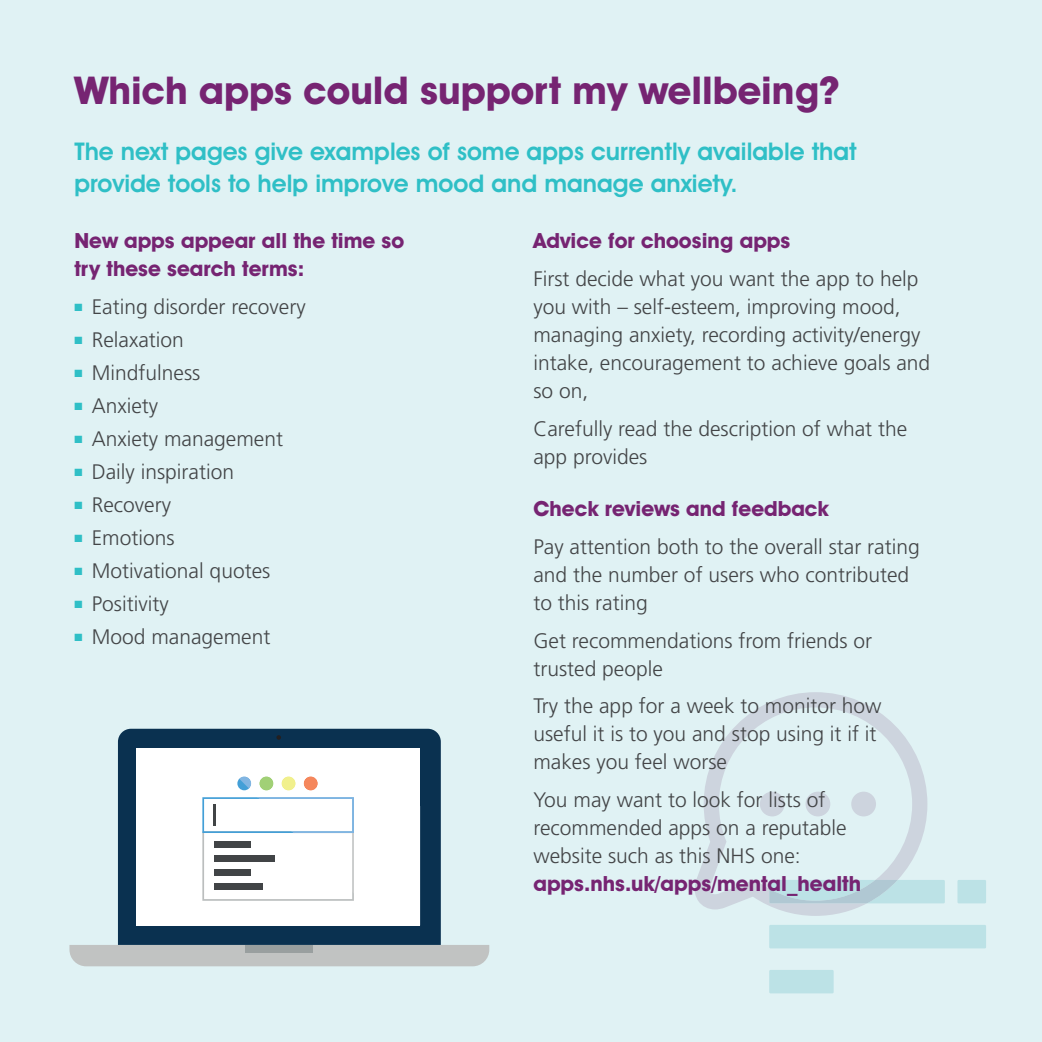
<style>
.page{position:relative;width:1042px;height:1042px;background:#e0f2f4}
.page>*{position:absolute;margin:0;border:0;box-sizing:border-box;transform-origin:0 0}
.t1{font:700 38.5px "Avant Garde IT Cby BT";color:#762472}
.t2{font:600 24.5px/31.5px "Avant Garde IT Cby BT";color:#2fbfc6}
.t3{font:300 21px/28px "Frutiger LT";color:#434547}
.t4{font:700 21px/28px "Avant Garde IT Cby BT";color:#762472}
</style>
<div class="page">
<div style="left:769px;top:970px;width:64px;height:23px;background:#bce2e6"></div>
<div style="left:769px;top:925px;width:217px;height:23px;background:#bce2e6"></div>
<div style="left:957px;top:880px;width:29px;height:23px;background:#bce2e6"></div>
<svg style="left:695px;top:692px;width:232px;height:224px"></svg>
<svg style="left:769px;top:880px;width:176px;height:23px;background:#b9dbe1"></svg>
<div style="left:760px;top:791px;width:24px;height:25px;background:#cdd4de;border-radius:50%"></div>
<div style="left:805px;top:791px;width:25px;height:25px;background:#cdd4de;border-radius:50%"></div>
<div style="left:851px;top:791px;width:25px;height:25px;background:#cdd4de;border-radius:50%"></div>
<div style="left:69px;top:945px;width:420px;height:21px;background:#c1c3c2"></div>
<div style="left:245px;top:945px;width:68px;height:7px;background:#999f9f"></div>
<div style="left:118px;top:729px;width:323px;height:216px;background:#0a3150"></div>
<svg style="left:276px;top:735px;width:5px;height:5px"></svg>
<div style="left:136px;top:748px;width:284px;height:177px;background:#fff"></div>
<svg style="left:202px;top:776px;width:152px;height:125px"></svg>
<h1 class="t1" style="left:74px;top:67px;width:767px">Which apps could support my wellbeing?</h1>
<p class="t2" style="left:74px;top:136px;width:784px">The next pages give examples of some apps currently available that provide tools to help improve mood and manage anxiety.</p>
<p class="t4" style="left:533px;top:227px;width:259px">Advice for choosing apps</p>
<p class="t3" style="left:533px;top:265px;width:398px">First decide what you want the app to help you with – self-esteem, improving mood, managing anxiety, recording activity/energy intake, encouragement to achieve goals and so on,</p>
<p class="t3" style="left:533px;top:415px;width:375px">Carefully read the description of what the app provides</p>
<p class="t4" style="left:533px;top:494px;width:297px">Check reviews and feedback</p>
<p class="t3" style="left:533px;top:532px;width:388px">Pay attention both to the overall star rating and the number of users who contributed to this rating</p>
<p class="t3" style="left:533px;top:626px;width:340px">Get recommendations from friends or trusted people</p>
<p class="t3" style="left:533px;top:692px;width:350px">Try the app for a week to monitor how useful it is to you and stop using it if it makes you feel worse</p>
<p class="t3" style="left:533px;top:786px;width:315px">You may want to look for lists of recommended apps on a reputable website such as this NHS one:</p>
<p class="t4" style="left:533px;top:870px;width:329px">apps.nhs.uk/apps/mental_health</p>
<p class="t4" style="left:74px;top:227px;width:331px">New apps appear all the time so try these search terms:</p>
<p class="t3" style="left:74px;top:293px;width:233px"><sup>■</sup> Eating disorder recovery</p>
<p class="t3" style="left:74px;top:326px;width:111px"><sup>■</sup> Relaxation</p>
<p class="t3" style="left:74px;top:359px;width:127px"><sup>■</sup> Mindfulness</p>
<p class="t3" style="left:74px;top:392px;width:85px"><sup>■</sup> Anxiety</p>
<p class="t3" style="left:74px;top:425px;width:210px"><sup>■</sup> Anxiety management</p>
<p class="t3" style="left:74px;top:458px;width:161px"><sup>■</sup> Daily inspiration</p>
<p class="t3" style="left:74px;top:491px;width:98px"><sup>■</sup> Recovery</p>
<p class="t3" style="left:74px;top:524px;width:102px"><sup>■</sup> Emotions</p>
<p class="t3" style="left:74px;top:557px;width:197px"><sup>■</sup> Motivational quotes</p>
<p class="t3" style="left:74px;top:590px;width:96px"><sup>■</sup> Positivity</p>
<p class="t3" style="left:74px;top:623px;width:197px"><sup>■</sup> Mood management</p>
</div>
